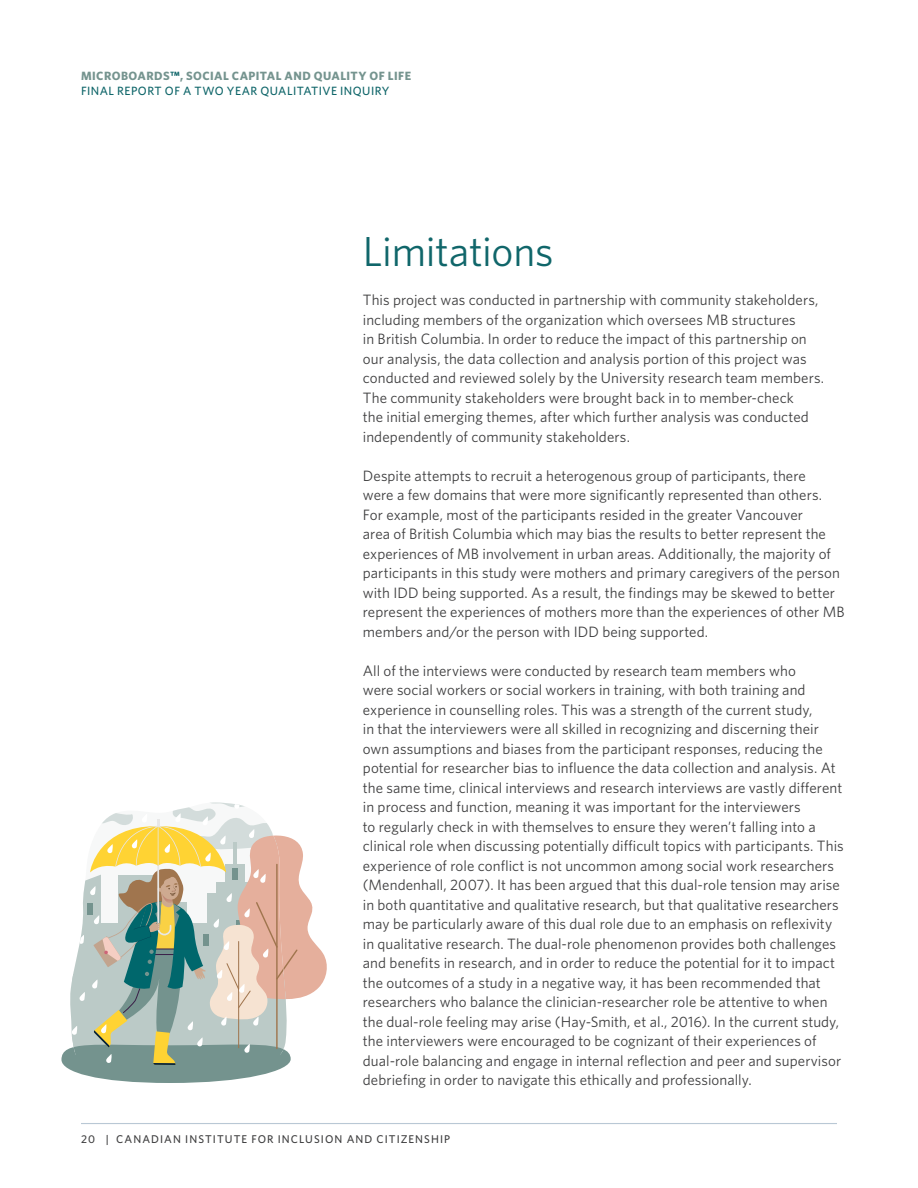
<style>
.page{position:relative;width:918px;height:1188px;background:#fff}
.page>*{position:absolute;margin:0;border:0;box-sizing:border-box;transform-origin:0 0}
.Heading__main{font:42px "Whitney";letter-spacing:-.005em;color:#10666a}
.body{font:15px/19.5px "Whitney";letter-spacing:.005em;color:#3e3e3f}
.t1{font:700 12px/15px "Whitney";letter-spacing:.035em;color:#75948f}
.t2{font:500 11.25px "Whitney";letter-spacing:.095em;color:#3e3e3f}
.s1{color:#10666a}
.s2{font-weight:500;color:#10666a}
</style>
<div class="page">
<hr style="left:81px;top:1123px;width:756px;height:1px;background:#b9c8d5">
<svg style="left:61px;top:803px;width:266px;height:280px"></svg>
<p class="t1" style="left:81px;top:68px;width:332px">MICROBOARDS<span class="s1">™</span>, SOCIAL CAPITAL AND QUALITY OF LIFE<br><span class="s2">FINAL REPORT OF A TWO YEAR QUALITATIVE INQUIRY</span></p>
<p class="Heading__main" style="left:363px;top:224px;width:192px">Limitations</p>
<p class="body" style="left:363px;top:290px;width:463px">This project was conducted in partnership with community stakeholders, including members of the organization which oversees MB structures<br>in British Columbia. In order to reduce the impact of this partnership on our analysis, the data collection and analysis portion of this project was conducted and reviewed solely by the University research team members.<br>The community stakeholders were brought back in to member-check<br>the initial emerging themes, after which further analysis was conducted independently of community stakeholders.</p>
<p class="body" style="left:363px;top:465px;width:483px">Despite attempts to recruit a heterogenous group of participants, there<br>were a few domains that were more significantly represented than others.<br>For example, most of the participants resided in the greater Vancouver<br>area of British Columbia which may bias the results to better represent the experiences of MB involvement in urban areas. Additionally, the majority of participants in this study were mothers and primary caregivers of the person with IDD being supported. As a result, the findings may be skewed to better represent the experiences of mothers more than the experiences of other MB members and/or the person with IDD being supported.</p>
<p class="body" style="left:363px;top:660px;width:482px">All of the interviews were conducted by research team members who<br>were social workers or social workers in training, with both training and experience in counselling roles. This was a strength of the current study,<br>in that the interviewers were all skilled in recognizing and discerning their own assumptions and biases from the participant responses, reducing the potential for researcher bias to influence the data collection and analysis. At the same time, clinical interviews and research interviews are vastly different in process and function, meaning it was important for the interviewers<br>to regularly check in with themselves to ensure they weren’t falling into a clinical role when discussing potentially difficult topics with participants. This experience of role conflict is not uncommon among social work researchers (Mendenhall, 2007). It has been argued that this dual-role tension may arise in both quantitative and qualitative research, but that qualitative researchers may be particularly aware of this dual role due to an emphasis on reflexivity in qualitative research. The dual-role phenomenon provides both challenges and benefits in research, and in order to reduce the potential for it to impact the outcomes of a study in a negative way, it has been recommended that researchers who balance the clinician-researcher role be attentive to when the dual-role feeling may arise (Hay-Smith, et al., 2016). In the current study, the interviewers were encouraged to be cognizant of their experiences of dual-role balancing and engage in internal reflection and peer and supervisor debriefing in order to navigate this ethically and professionally.</p>
<p class="t2" style="left:81px;top:1132px;width:371px">20 | CANADIAN INSTITUTE FOR INCLUSION AND CITIZENSHIP</p>
</div>
